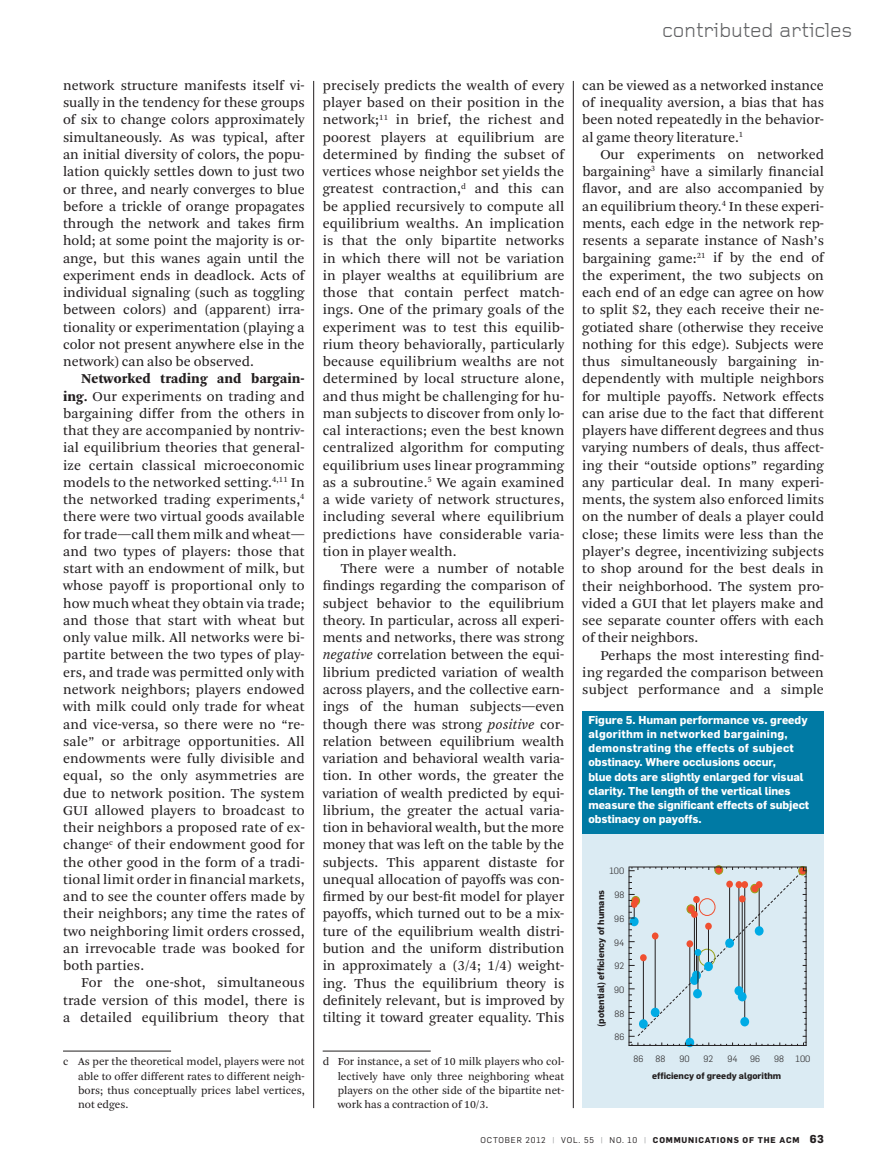
<style>
.page{position:relative;width:878px;height:1175px;background:#fff}
.page>*{position:absolute;margin:0;border:0;box-sizing:border-box;transform-origin:0 0}
.t1{font:21px "Foundry Gridnik";letter-spacing:-.015em;color:#636466}
.t2{font:14.25px/17.2px "Arnhem Blond";color:#231f20;text-align:justify}
.t3{font:900 14.25px "Arnhem";letter-spacing:.01em;color:#231f20}
.t4{font:11.25px/14.2px "Arnhem Blond";color:#231f20;text-align:justify}
.t5{font:700 11.25px/14.2px "Flama";letter-spacing:-.005em;color:#fff}
.t6{font:700 9px "Flama";color:#231f20}
.t7{font:300 9px "Flama";color:#231f20}
.t8{font:8.25px "Flama";letter-spacing:.1em;color:#231f20}
.s1{font-family:"Arnhem";font-weight:900}
.s2{font-style:italic}
.s3{color:#949698}
.s4{font-weight:700}
.s5{font-weight:700;font-size:11.25px}
</style>
<div class="page">
<hr style="left:573px;top:81px;width:1px;height:1027px;background:#231f20">
<hr style="left:313px;top:81px;width:1px;height:1027px;background:#231f20">
<hr style="left:63px;top:1050px;width:108px;height:1px;background:#231f20">
<hr style="left:322px;top:1050px;width:108px;height:1px;background:#231f20">
<div style="left:582px;top:808px;width:242px;height:300px;background:#dbebf3"></div>
<div style="left:582px;top:711px;width:242px;height:122px;background:#007aa4"></div>
<hr style="left:628px;top:866px;width:1px;height:179px;background:#231f20">
<hr style="left:628px;top:1045px;width:178px;height:1px;background:#231f20">
<div style="left:714px;top:865px;width:9px;height:9px;border:1px solid #98a118;border-radius:50%"></div>
<div style="left:798px;top:866px;width:9px;height:9px;border:1px solid #98a118;border-radius:50%"></div>
<svg style="left:628px;top:867px;width:177px;height:178px"></svg>
<hr style="left:629px;top:866px;width:177px;height:1px;background:#231f20">
<hr style="left:805px;top:866px;width:1px;height:180px;background:#231f20">
<h1 class="t1" style="left:662px;top:19px;width:192px">contributed articles</h1>
<p class="t2" style="left:63px;top:77px;width:244px">network structure manifests itself vi&shy;sually in the tendency for these groups of six to change colors approximately simultaneously. As was typical, after an initial diversity of colors, the popu&shy;lation quickly settles down to just two or three, and nearly converges to blue before a trickle of orange propagates through the network and takes firm hold; at some point the majority is or&shy;ange, but this wanes again until the experiment ends in deadlock. Acts of individual signaling (such as toggling between colors) and (apparent) irra&shy;tionality or experimentation (playing a color not present anywhere else in the network) can also be observed.</p>
<p class="t3" style="left:81px;top:371px;width:225px">Networked trading and bargain-</p>
<p class="t2" style="left:63px;top:388px;width:244px"><span class="s1">ing.</span> Our experiments on trading and bargaining differ from the others in that they are accompanied by nontriv&shy;ial equilibrium theories that general&shy;ize certain classical microeconomic models to the networked setting.<sup>4,11</sup> In the networked trading experiments,<sup>4 </sup>there were two virtual goods available for trade—call them milk and wheat— and two types of players: those that start with an endowment of milk, but whose payoff is proportional only to how much wheat they obtain via trade; and those that start with wheat but only value milk. All networks were bi&shy;partite between the two types of play&shy;ers, and trade was permitted only with network neighbors; players endowed with milk could only trade for wheat and vice-versa, so there were no “re&shy;sale” or arbitrage opportunities. All endowments were fully divisible and equal, so the only asymmetries are due to network position. The system GUI allowed players to broadcast to their neighbors a proposed rate of ex&shy;change<sup>c</sup> of their endowment good for the other good in the form of a tradi&shy;tional limit order in financial markets, and to see the counter offers made by their neighbors; any time the rates of two neighboring limit orders crossed, an irrevocable trade was booked for both parties.</p>
<p class="t2" style="left:63px;top:974px;width:243px;text-indent:18px">For the one-shot, simultaneous trade version of this model, there is a detailed equilibrium theory that</p>
<p class="t4" style="left:78px;top:1054px;width:228px;text-indent:-15px">c As per the theoretical model, players were not able to offer different rates to different neigh&shy;bors; thus conceptually prices label vertices, not edges.</p>
<p class="t2" style="left:322px;top:77px;width:244px">precisely predicts the wealth of every player based on their position in the network;<sup>11</sup> in brief, the richest and poorest players at equilibrium are determined by finding the subset of vertices whose neighbor set yields the greatest contraction,<sup>d</sup> and this can be applied recursively to compute all equilibrium wealths. An implication is that the only bipartite networks in which there will not be variation in player wealths at equilibrium are those that contain perfect match&shy;ings. One of the primary goals of the experiment was to test this equilib&shy;rium theory behaviorally, particularly because equilibrium wealths are not determined by local structure alone, and thus might be challenging for hu&shy;man subjects to discover from only lo&shy;cal interactions; even the best known centralized algorithm for computing equilibrium uses linear programming as a subroutine.<sup>5</sup> We again examined a wide variety of network structures, including several where equilibrium predictions have considerable varia&shy;tion in player wealth.</p>
<p class="t2" style="left:323px;top:560px;width:244px;text-indent:18px">There were a number of notable findings regarding the comparison of subject behavior to the equilibrium theory. In particular, across all experi&shy;ments and networks, there was strong <span class="s2">negative</span> correlation between the equi&shy;librium predicted variation of wealth across players, and the collective earn&shy;ings of the human subjects—even though there was strong <span class="s2">positive</span> cor&shy;relation between equilibrium wealth variation and behavioral wealth varia&shy;tion. In other words, the greater the variation of wealth predicted by equi&shy;librium, the greater the actual varia&shy;tion in behavioral wealth, but the more money that was left on the table by the subjects. This apparent distaste for unequal allocation of payoffs was con&shy;firmed by our best-fit model for player payoffs, which turned out to be a mix&shy;ture of the equilibrium wealth distri&shy;bution and the uniform distribution in approximately a (3/4; 1/4) weight&shy;ing. Thus the equilibrium theory is definitely relevant, but is improved by tilting it toward greater equality. This</p>
<p class="t4" style="left:337px;top:1054px;width:228px;text-indent:-15px">d For instance, a set of 10 milk players who col&shy;lectively have only three neighboring wheat players on the other side of the bipartite net&shy;work has a contraction of 10/3.</p>
<p class="t2" style="left:582px;top:77px;width:243px">can be viewed as a networked instance of inequality aversion, a bias that has been noted repeatedly in the behavior&shy;al game theory literature.<sup>1</sup></p>
<p class="t2" style="left:582px;top:146px;width:244px;text-indent:18px">Our experiments on networked bargaining<sup>3</sup> have a similarly financial flavor, and are also accompanied by an equilibrium theory.<sup>4</sup> In these experi&shy;ments, each edge in the network rep&shy;resents a separate instance of Nash’s bargaining game:<sup>21</sup> if by the end of the experiment, the two subjects on each end of an edge can agree on how to split $2, they each receive their ne&shy;gotiated share (otherwise they receive nothing for this edge). Subjects were thus simultaneously bargaining in&shy;dependently with multiple neighbors for multiple payoffs. Network effects can arise due to the fact that different players have different degrees and thus varying numbers of deals, thus affect&shy;ing their “outside options” regarding any particular deal. In many experi&shy;ments, the system also enforced limits on the number of deals a player could close; these limits were less than the player’s degree, incentivizing subjects to shop around for the best deals in their neighborhood. The system pro&shy;vided a GUI that let players make and see separate counter offers with each of their neighbors.</p>
<p class="t2" style="left:582px;top:646px;width:243px;text-indent:18px">Perhaps the most interesting find&shy;ing regarded the comparison between subject performance and a simple</p>
<p class="t5" style="left:588px;top:712px;width:222px">Figure 5. Human performance vs. greedy algorithm in networked bargaining, demonstrating the effects of subject obstinacy. Where occlusions occur,<br>blue dots are slightly enlarged for visual clarity. The length of the vertical lines measure the significant effects of subject obstinacy on payoffs.</p>
<p class="t7" style="left:609px;top:866px;width:16px">100</p>
<p class="t7" style="left:614px;top:889px;width:11px">98</p>
<p class="t7" style="left:614px;top:913px;width:11px">96</p>
<p class="t7" style="left:614px;top:937px;width:12px">94</p>
<p class="t7" style="left:614px;top:960px;width:11px">92</p>
<p class="t7" style="left:614px;top:984px;width:12px">90</p>
<p class="t7" style="left:614px;top:1008px;width:11px">88</p>
<p class="t7" style="left:614px;top:1031px;width:11px">86</p>
<p class="t6" style="left:595px;top:1026px;width:138px;rotate:-90deg">(potential) efficiency of humans</p>
<p class="t7" style="left:633px;top:1053px;width:11px">86</p>
<p class="t7" style="left:655px;top:1053px;width:11px">88</p>
<p class="t7" style="left:679px;top:1053px;width:12px">90</p>
<p class="t7" style="left:703px;top:1053px;width:11px">92</p>
<p class="t7" style="left:727px;top:1053px;width:12px">94</p>
<p class="t7" style="left:750px;top:1053px;width:11px">96</p>
<p class="t7" style="left:774px;top:1053px;width:11px">98</p>
<p class="t7" style="left:795px;top:1053px;width:16px">100</p>
<p class="t6" style="left:652px;top:1069px;width:131px">efficiency of greedy algorithm</p>
<p class="t8" style="left:480px;top:1134px;width:345px">OCTOBER 2012 <span class="s3">|</span> VOL. 55 <span class="s3">|</span> NO. 10 <span class="s3">|</span> <span class="s4">communications of the acm</span> <span class="s5">63</span></p>
</div>
